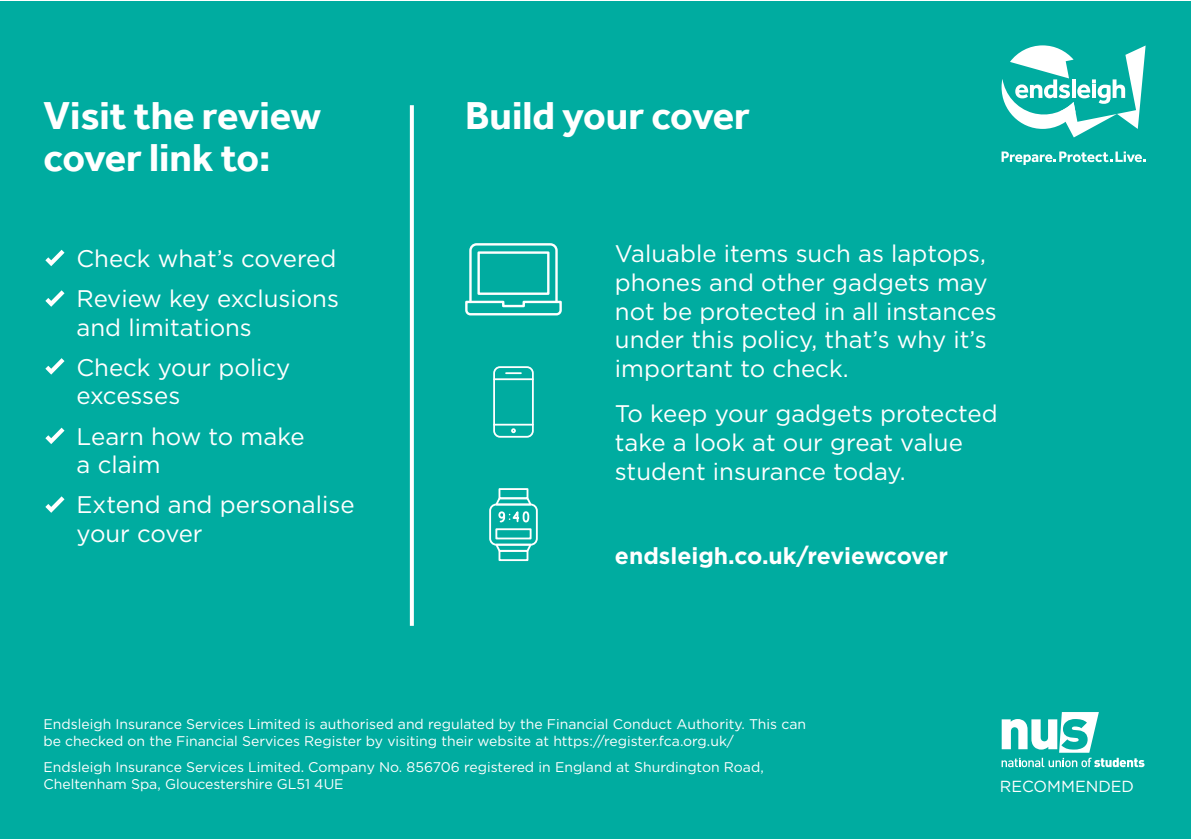
<style>
.page{position:relative;width:1191px;height:840px;background:#fff}
.page>*{position:absolute;margin:0;border:0;box-sizing:border-box;transform-origin:0 0}
.t1{font:700 40px "Effra";color:#fff}
.t2{font:24px/28.8px "Gotham";color:#fff}
.t3{font:700 23px "Gotham";color:#fff}
.t4{font:16px "Gotham";color:#fff}
.t5{font:14px/16.8px "Gotham";color:#fff}
</style>
<div class="page">
<div style="left:0;top:1px;width:1191px;height:837px;background:#00aca0"></div>
<svg style="left:1001px;top:712px;width:143px;height:54px"></svg>
<svg style="left:45px;top:249px;width:19px;height:17px"></svg>
<svg style="left:45px;top:290px;width:19px;height:16px"></svg>
<svg style="left:45px;top:358px;width:19px;height:16px"></svg>
<svg style="left:45px;top:427px;width:19px;height:17px"></svg>
<svg style="left:45px;top:496px;width:19px;height:16px"></svg>
<svg style="left:410px;top:105px;width:4px;height:520px;background:#f6fcfb"></svg>
<div style="left:489px;top:503px;width:49px;height:42px;border:2px solid #fff;border-radius:6px"></div>
<div style="left:498px;top:488px;width:30px;height:11px;border:2px solid #fff"></div>
<svg style="left:493px;top:542px;width:40px;height:11px"></svg>
<div style="left:498px;top:549px;width:30px;height:11px;border:2px solid #fff"></div>
<div style="left:495px;top:528px;width:36px;height:11px;border:2px solid #fff"></div>
<svg style="left:493px;top:495px;width:40px;height:28px"></svg>
<svg style="left:465px;top:243px;width:97px;height:72px"></svg>
<div style="left:493px;top:366px;width:41px;height:71px;border:2px solid #fff;border-radius:6px"></div>
<hr style="left:494px;top:423px;width:39px;height:2px;background:#fff">
<hr style="left:494px;top:378px;width:39px;height:2px;background:#fff">
<svg style="left:506px;top:372px;width:15px;height:2px"></svg>
<svg style="left:511px;top:428px;width:5px;height:5px"></svg>
<svg style="left:1001px;top:151px;width:144px;height:14px"></svg>
<svg style="left:1001px;top:45px;width:144px;height:92px"></svg>
<p class="t1" style="left:43px;top:91px;width:279px">Visit the review</p>
<p class="t1" style="left:43px;top:133px;width:229px">cover link to:</p>
<p class="t2" style="left:77px;top:243px;width:261px">Check what’s covered</p>
<p class="t2" style="left:77px;top:283px;width:264px">Review key exclusions</p>
<p class="t2" style="left:77px;top:312px;width:177px">and limitations</p>
<p class="t2" style="left:77px;top:352px;width:215px">Check your policy excesses</p>
<p class="t2" style="left:77px;top:421px;width:229px">Learn how to make</p>
<p class="t2" style="left:77px;top:449px;width:86px">a claim</p>
<p class="t2" style="left:77px;top:489px;width:279px">Extend and personalise</p>
<p class="t2" style="left:77px;top:518px;width:128px">your cover</p>
<p class="t1" style="left:465px;top:91px;width:286px">Build your cover</p>
<p class="t2" style="left:615px;top:238px;width:383px">Valuable items such as laptops, phones and other gadgets may not be protected in all instances under this policy, that’s why it’s important to check.</p>
<p class="t2" style="left:615px;top:398px;width:384px">To keep your gadgets protected take a look at our great value student insurance today.</p>
<p class="t3" style="left:615px;top:540px;width:335px">endsleigh.co.uk/reviewcover</p>
<p class="t5" style="left:43px;top:715px;width:764px">Endsleigh Insurance Services Limited is authorised and regulated by the Financial Conduct Authority. This can be checked on the Financial Services Register by visiting their website at https://register.fca.org.uk/</p>
<p class="t5" style="left:43px;top:758px;width:722px">Endsleigh Insurance Services Limited. Company No. 856706 registered in England at Shurdington Road,<br>Cheltenham Spa, Gloucestershire GL51 4UE</p>
<p class="t4" style="left:999px;top:775px;width:136px">RECOMMENDED</p>
</div>
